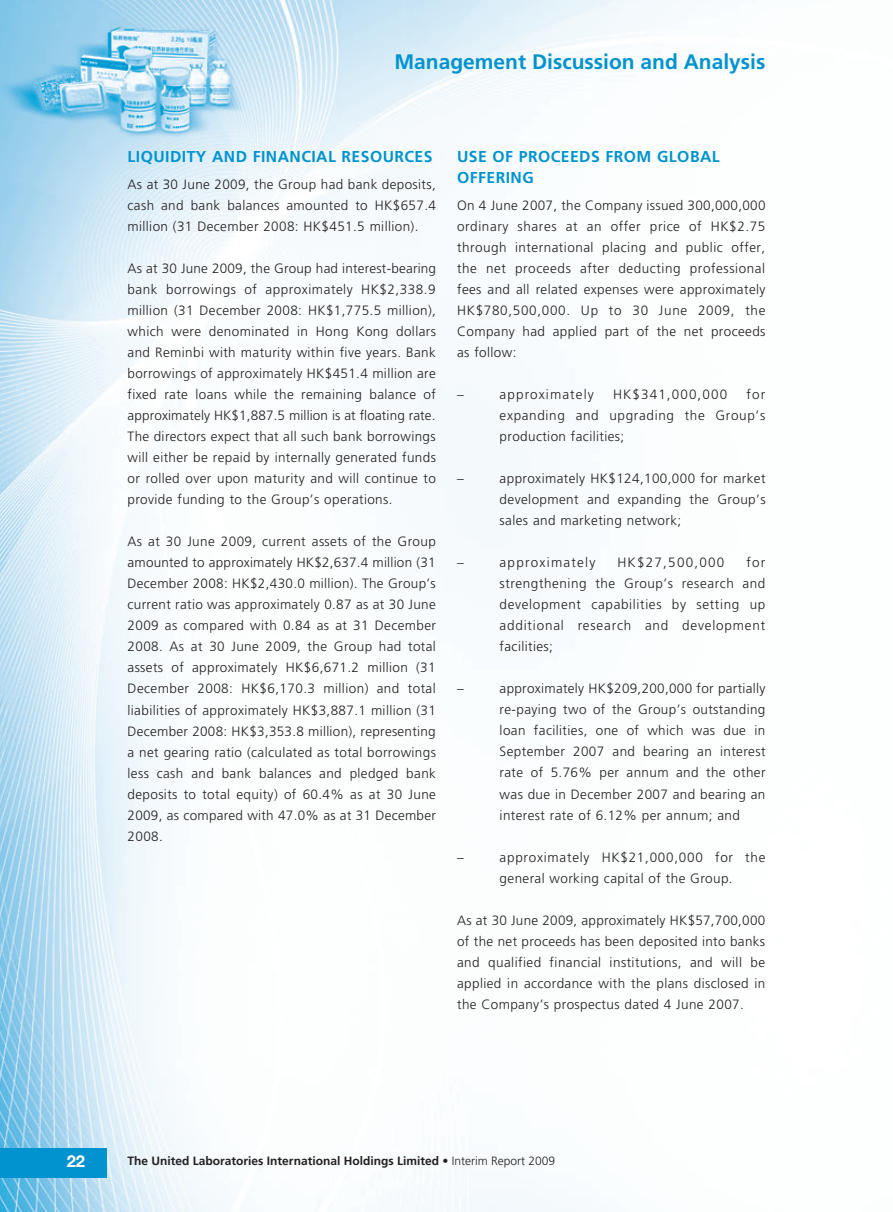
<style>
.page{position:relative;width:893px;height:1212px;background:#fff}
.page>*{position:absolute;margin:0;border:0;box-sizing:border-box;transform-origin:0 0}
.t1{font:700 21px "Frutiger LT Std";color:#0093d0}
.t2{font:700 16.5px "Helvetica Neue LT Std";color:#fff}
.t3{font:700 15.75px/21px "Frutiger LT Std";letter-spacing:.03em;color:#0093d0}
.t4{font:300 13.5px/21px "Frutiger LT Std";letter-spacing:.03em;color:#231f20;text-align:justify}
.t5{font:300 13.5px "Frutiger LT Std";letter-spacing:.08em;color:#231f20}
.t6{font:300 13.5px "Frutiger LT Std";letter-spacing:.09em;color:#231f20}
.t7{font:700 12px "Frutiger LT Std";color:#231f20}
.s1{font-weight:300}
</style>
<div class="page">
<img style="left:0;top:0;width:687px;height:1212px">
<div style="left:0;top:1148px;width:106px;height:30px;background:#0093d0"></div>
<h1 class="t1" style="left:394px;top:50px;width:373px">Management Discussion and Analysis</h1>
<p class="t3" style="left:128px;top:146px;width:18px">Liqui</p>
<p class="t3" style="left:170px;top:146px;width:262px">dity and Financial Resources</p>
<p class="t4" style="left:128px;top:174px;width:310px">As at 30 June 2009, the Group had bank deposits, cash and bank balances amounted to HK$657.4 million (31 December 2008: HK$451.5 million).</p>
<p class="t4" style="left:128px;top:258px;width:310px">As at 30 June 2009, the Group had interest-bearing bank borrowings of approximately HK$2,338.9 million (31 December 2008: HK$1,775.5 million), which were denominated in Hong Kong dollars and Reminbi with maturity within five years. Bank borrowings of approximately HK$451.4 million are fixed rate loans while the remaining balance of approximately HK$1,887.5 million is at floating rate.<br>The directors expect that all such bank borrowings will either be repaid by internally generated funds or rolled over upon maturity and will continue to provide funding to the Group’s operations.</p>
<p class="t4" style="left:128px;top:531px;width:310px">As at 30 June 2009, current assets of the Group amounted to approximately HK$2,637.4 million (31<br>December 2008: HK$2,430.0 million). The Group’s current ratio was approximately 0.87 as at 30 June 2009 as compared with 0.84 as at 31 December 2008. As at 30 June 2009, the Group had total assets of approximately HK$6,671.2 million (31<br>December 2008: HK$6,170.3 million) and total liabilities of approximately HK$3,887.1 million (31<br>December 2008: HK$3,353.8 million), representing a net gearing ratio (calculated as total borrowings less cash and bank balances and pledged bank deposits to total equity) of 60.4% as at 30 June 2009, as compared with 47.0% as at 31 December 2008.</p>
<p class="t3" style="left:457px;top:146px;width:261px">Use of Proceeds from Global<br>Off</p>
<p class="t3" style="left:486px;top:167px;width:49px">ering</p>
<p class="t4" style="left:457px;top:195px;width:310px">On 4 June 2007, the Company issued 300,000,000 ordinary shares at an offer price of HK$2.75 through international placing and public offer, the net proceeds after deducting professional fees and all related expenses were approximately HK$780,500,000. Up to 30 June 2009, the Company had applied part of the net proceeds as follow:</p>
<p class="t4" style="left:457px;top:384px;width:8px">–</p>
<p class="t5" style="left:500px;top:387px;width:96px">approximately</p>
<p class="t5" style="left:613px;top:387px;width:116px">HK$341,000,000</p>
<p class="t4" style="left:500px;top:384px;width:267px;text-indent:247px">for expanding and upgrading the Group’s production facilities;</p>
<p class="t4" style="left:457px;top:468px;width:8px">–</p>
<p class="t4" style="left:500px;top:468px;width:267px">approximately HK$124,100,000 for market development and expanding the Group’s sales and marketing network;</p>
<p class="t4" style="left:457px;top:552px;width:8px">–</p>
<p class="t6" style="left:500px;top:555px;width:97px">approximately</p>
<p class="t6" style="left:617px;top:555px;width:109px">HK$27,500,000</p>
<p class="t4" style="left:500px;top:552px;width:267px;text-indent:247px">for strengthening the Group’s research and development capabilities by setting up additional research and development facilities;</p>
<p class="t4" style="left:457px;top:678px;width:8px">–</p>
<p class="t4" style="left:500px;top:678px;width:267px">approximately HK$209,200,000 for partially re-paying two of the Group’s outstanding loan facilities, one of which was due in September 2007 and bearing an interest rate of 5.76% per annum and the other was due in December 2007 and bearing an interest rate of 6.12% per annum; and</p>
<p class="t4" style="left:457px;top:846px;width:8px">–</p>
<p class="t4" style="left:500px;top:846px;width:267px">approximately HK$21,000,000 for the general working capital of the Group.</p>
<p class="t4" style="left:457px;top:909px;width:310px">As at 30 June 2009, approximately HK$57,700,000 of the net proceeds has been deposited into banks and qualified financial institutions, and will be applied in accordance with the plans disclosed in the Company’s prospectus dated 4 June 2007.</p>
<p class="t2" style="left:67px;top:1151px;width:20px">22</p>
<p class="t7" style="left:128px;top:1153px;width:429px">The United Laboratories International Holdings Limited <span class="s1">• Interim Report 2009</span></p>
</div>
